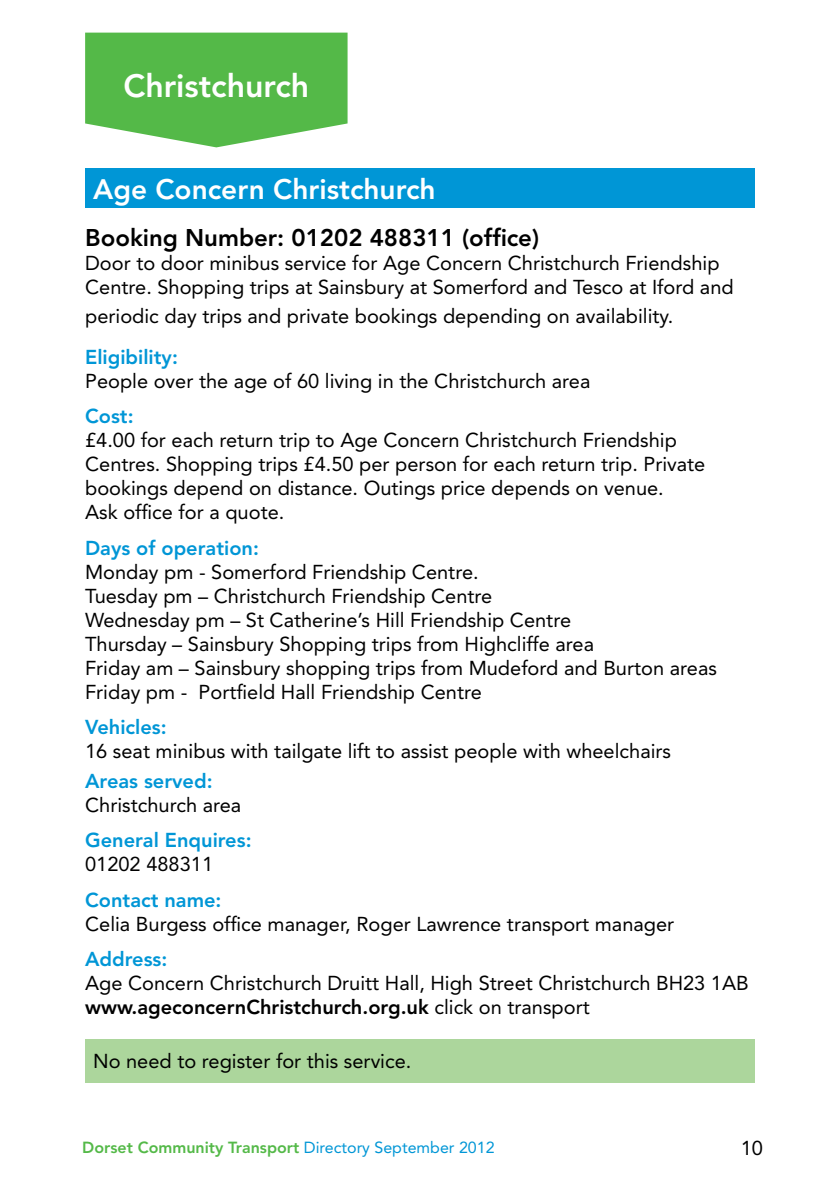
<style>
.page{position:relative;width:840px;height:1191px;background:#fff}
.page>*{position:absolute;margin:0;border:0;box-sizing:border-box;transform-origin:0 0}
.t1{font:800 32px "Avenir";color:#fff}
.t2{font:800 28px "Avenir";color:#fff}
.t3{font:800 24px "Avenir";color:#000}
.t4{font:20px/24px "Avenir";color:#000}
.t5{font:800 20px "Avenir";color:#0096d6}
.t6{font:800 16px "Avenir";color:#54b948}
.s1{font-weight:800}
.s2{font-weight:400;color:#0096d6}
</style>
<div class="page">
<div style="left:85px;top:169px;width:669px;height:39px;background:#0096d6"></div>
<div style="left:85px;top:1039px;width:669px;height:43px;background:#acd69c"></div>
<svg style="left:85px;top:33px;width:262px;height:114px;background:#65c05a"></svg>
<h1 class="t1" style="left:123px;top:67px;width:187px">Christchurch</h1>
<h2 class="t2" style="left:93px;top:173px;width:344px">Age Concern Christchurch</h2>
<p class="t3" style="left:85px;top:223px;width:455px">Booking Number: 01202 488311 (office)</p>
<p class="t4" style="left:85px;top:251px;width:649px">Door to door minibus service for Age Concern Christchurch Friendship<br>Centre. Shopping trips at Sainsbury at Somerford and Tesco at Iford and</p>
<p class="t4" style="left:85px;top:304px;width:589px">periodic day trips and private bookings depending on availability.</p>
<p class="t5" style="left:85px;top:345px;width:94px">Eligibility:</p>
<p class="t4" style="left:85px;top:369px;width:506px">People over the age of 60 living in the Christchurch area</p>
<p class="t5" style="left:85px;top:404px;width:50px">Cost:</p>
<p class="t4" style="left:85px;top:428px;width:621px">£4.00 for each return trip to Age Concern Christchurch Friendship Centres. Shopping trips £4.50 per person for each return trip. Private bookings depend on distance. Outings price depends on venue.<br>Ask office for a quote.</p>
<p class="t5" style="left:85px;top:536px;width:175px">Days of operation:</p>
<p class="t4" style="left:85px;top:560px;width:633px">Monday pm - Somerford Friendship Centre.<br>Tuesday pm – Christchurch Friendship Centre<br>Wednesday pm – St Catherine’s Hill Friendship Centre<br>Thursday – Sainsbury Shopping trips from Highcliffe area<br>Friday am – Sainsbury shopping trips from Mudeford and Burton areas Friday pm - Portfield Hall Friendship Centre</p>
<p class="t5" style="left:85px;top:715px;width:83px">Vehicles:</p>
<p class="t4" style="left:85px;top:739px;width:587px">16 seat minibus with tailgate lift to assist people with wheelchairs</p>
<p class="t5" style="left:85px;top:769px;width:129px">Areas served:</p>
<p class="t4" style="left:85px;top:793px;width:158px">Christchurch area</p>
<p class="t5" style="left:85px;top:828px;width:168px">General Enquires:</p>
<p class="t4" style="left:85px;top:852px;width:129px">01202 488311</p>
<p class="t5" style="left:85px;top:887px;width:138px">Contact name:</p>
<p class="t4" style="left:85px;top:911px;width:590px">Celia Burgess office manager, Roger Lawrence transport manager</p>
<p class="t5" style="left:85px;top:947px;width:84px">Address:</p>
<p class="t4" style="left:85px;top:971px;width:664px">Age Concern Christchurch Druitt Hall, High Street Christchurch BH23 1AB <span class="s1">www.ageconcernChristchurch.org.uk</span> click on transport</p>
<p class="t4" style="left:93px;top:1049px;width:319px">No need to register for this service.</p>
<p class="t6" style="left:82px;top:1138px;width:413px">Dorset Community Transport <span class="s2">Directory September 2012</span></p>
<p class="t4" style="left:740px;top:1136px;width:24px">10</p>
</div>
